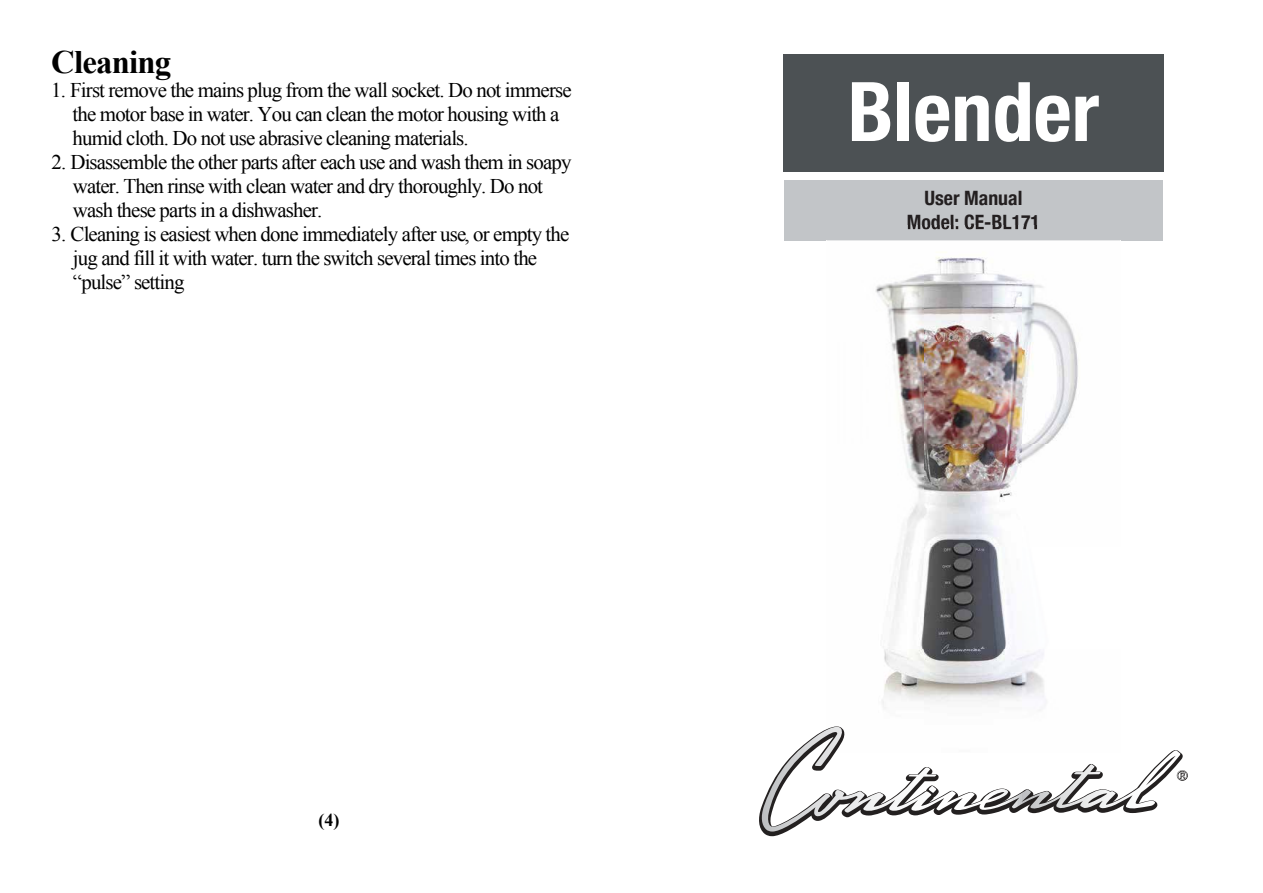
<style>
.page{position:relative;width:1263px;height:893px;background:#fff}
.page>*{position:absolute;margin:0;border:0;box-sizing:border-box;transform-origin:0 0}
.t1{font:700 condensed 82.2px "Helvetica Neue";color:#fff}
.t2{font:700 32.7px "Times New Roman";letter-spacing:-.025em;color:#010101}
.t3{font:20.85px/24px "Times New Roman";letter-spacing:-.04em;color:#010101}
.t4{font:700 condensed 19.8px/24px "Helvetica Neue";color:#231f20;text-align:center}
.t5{font:700 18px "Times New Roman";color:#010101}
</style>
<div class="page">
<div style="left:783px;top:54px;width:381px;height:118px;background:#4c5154"></div>
<div style="left:784px;top:180px;width:379px;height:60px;background:#c2c5c8"></div>
<img style="left:827px;top:225px;width:293px;height:483px">
<img style="left:908px;top:225px;width:129px;height:4px">
<svg style="left:759px;top:726px;width:86px;height:110px"></svg>
<svg style="left:760px;top:736px;width:428px;height:95px"></svg>
<h2 class="t2" style="left:51px;top:39px;width:122px">Cleaning</h2>
<p class="t3" style="left:73px;top:78px;width:501px;text-indent:-21px">1. First remove the mains plug from the wall socket. Do not immerse the motor base in water. You can clean the motor housing with a humid cloth. Do not use abrasive cleaning materials.</p>
<p class="t3" style="left:73px;top:150px;width:500px;text-indent:-21px">2. Disassemble the other parts after each use and wash them in soapy water. Then rinse with clean water and dry thoroughly. Do not wash these parts in a dishwasher.</p>
<p class="t3" style="left:73px;top:222px;width:498px;text-indent:-21px">3. Cleaning is easiest when done immediately after use, or empty the jug and fill it with water. turn the switch several times into the “pulse” setting</p>
<p class="t5" style="left:319px;top:807px;width:22px">(4)</p>
<h1 class="t1" style="left:848px;top:43px;width:253px">Blender</h1>
<p class="t4" style="left:907px;top:185px;width:135px">User Manual<br>Model: CE-BL171</p>
</div>
